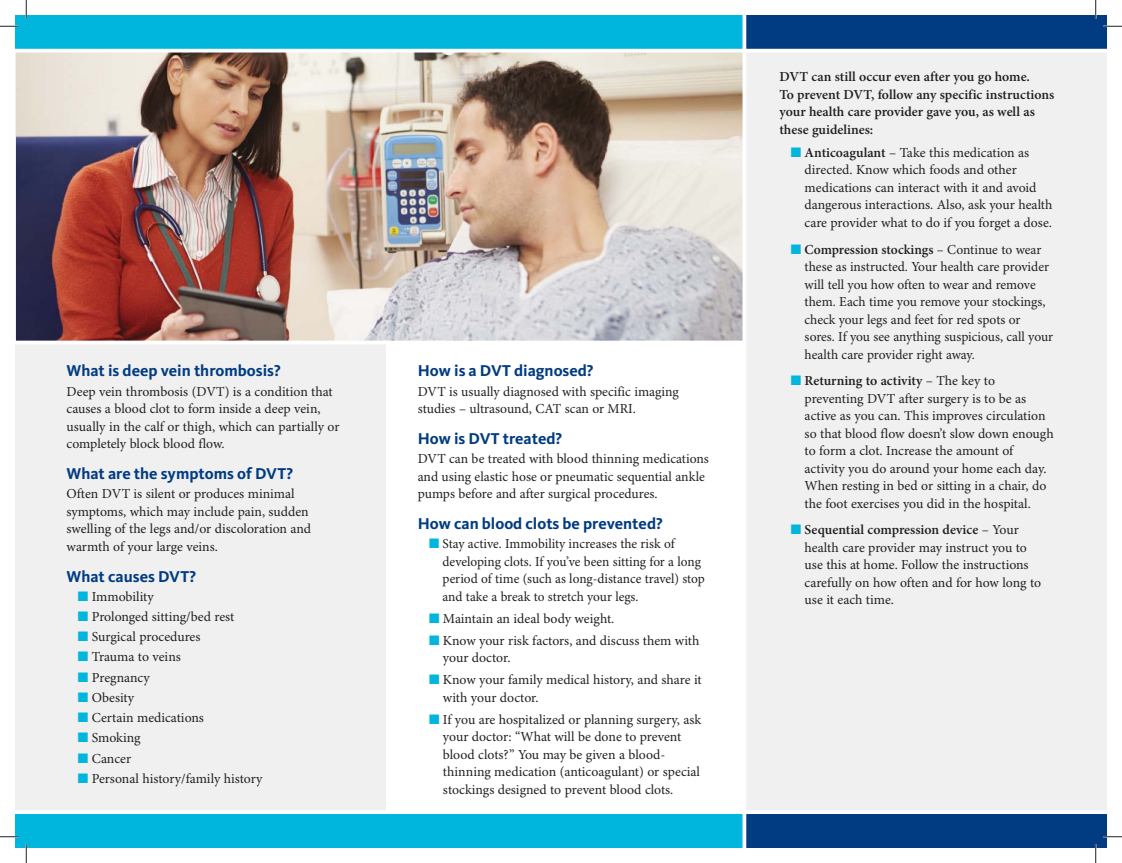
<style>
.page{position:relative;width:1122px;height:863px;background:#fff}
.page>*{position:absolute;margin:0;border:0;box-sizing:border-box;transform-origin:0 0}
.t1{font:16.25px "BC Kievit OT Bold";color:#013b82}
.t2{font:13.75px/17.5px "Minion Pro";color:#231f20}
.t3{font:600 13.75px/17.5px "Minion Pro";color:#231f20}
.s1{font-weight:600}
</style>
<div class="page">
<div style="left:15px;top:50px;width:370px;height:761px;background:#f0f0f0"></div>
<div style="left:744px;top:50px;width:362px;height:762px;background:#f0f0f0"></div>
<img style="left:17px;top:52px;width:725px;height:288px">
<div style="left:744px;top:15px;width:362px;height:36px;background:#013b82"></div>
<div style="left:15px;top:15px;width:729px;height:35px;background:#00b6dd"></div>
<div style="left:744px;top:811px;width:362px;height:37px;background:#013b82"></div>
<div style="left:15px;top:811px;width:729px;height:37px;background:#00b6dd"></div>
<hr style="left:15px;top:49px;width:1091px;height:3px;background:#fff">
<svg style="left:15px;top:340px;width:727px;height:4px;fill:#fff"></svg>
<hr style="left:15px;top:810px;width:1091px;height:4px;background:#fff">
<hr style="left:742px;top:15px;width:4px;height:833px;background:#fff">
<svg style="left:0;top:25px;width:19px;height:2px"></svg>
<svg style="left:1103px;top:25px;width:18px;height:2px"></svg>
<svg style="left:0;top:835px;width:19px;height:2px"></svg>
<svg style="left:1103px;top:835px;width:18px;height:2px"></svg>
<svg style="left:25px;top:0;width:2px;height:19px"></svg>
<svg style="left:25px;top:844px;width:2px;height:18px"></svg>
<svg style="left:1094px;top:0;width:2px;height:19px"></svg>
<svg style="left:1094px;top:844px;width:2px;height:18px"></svg>
<p class="t1" style="left:67px;top:364px;width:216px">What is deep vein thrombosis?</p>
<p class="t2" style="left:67px;top:383px;width:274px">Deep vein thrombosis (DVT) is a condition that causes a blood clot to form inside a deep vein, usually in the calf or thigh, which can partially or completely block blood flow.</p>
<p class="t1" style="left:67px;top:467px;width:228px">What are the symptoms of DVT?</p>
<p class="t2" style="left:67px;top:486px;width:246px">Often DVT is silent or produces minimal symptoms, which may include pain, sudden swelling of the legs and/or discoloration and warmth of your large veins.</p>
<p class="t1" style="left:67px;top:570px;width:131px">What causes DVT?</p>
<p class="t2" style="left:92px;top:587px;width:172px;line-height:20.2px">Immobility<br>Prolonged sitting/bed rest<br>Surgical procedures<br>Trauma to veins<br>Pregnancy<br>Obesity<br>Certain medications<br>Smoking<br>Cancer<br>Personal history/family history</p>
<p class="t1" style="left:418px;top:364px;width:177px">How is a DVT diagnosed?</p>
<p class="t2" style="left:418px;top:383px;width:262px">DVT is usually diagnosed with specific imaging studies – ultrasound, CAT scan or MRI.</p>
<p class="t1" style="left:418px;top:432px;width:146px">How is DVT treated?</p>
<p class="t2" style="left:418px;top:451px;width:292px">DVT can be treated with blood thinning medications and using elastic hose or pneumatic sequential ankle pumps before and after surgical procedures.</p>
<p class="t1" style="left:418px;top:517px;width:246px">How can blood clots be prevented?</p>
<p class="t2" style="left:442px;top:536px;width:264px">Stay active. Immobility increases the risk of developing clots. If you’ve been sitting for a long period of time (such as long-distance travel) stop and take a break to stretch your legs.</p>
<p class="t2" style="left:443px;top:608px;width:258px;line-height:22px">Maintain an ideal body weight.<br>Know your risk factors, and discuss them with</p>
<p class="t2" style="left:443px;top:648px;width:260px;line-height:22px">your doctor.<br>Know your family medical history, and share it</p>
<p class="t2" style="left:443px;top:687px;width:260px;line-height:22px">with your doctor.<br>If you are hospitalized or planning surgery, ask</p>
<p class="t2" style="left:443px;top:729px;width:258px">your doctor: “What will be done to prevent blood clots?” You may be given a blood&shy;thinning medication (anticoagulant) or special stockings designed to prevent blood clots.</p>
<p class="t3" style="left:779px;top:69px;width:276px">DVT can still occur even after you go home.<br>To prevent DVT, follow any specific instructions your health care provider gave you, as well as these guidelines:</p>
<p class="t2" style="left:804px;top:145px;width:249px"><span class="s1">Anticoagulant</span> – Take this medication as directed. Know which foods and other medications can interact with it and avoid dangerous interactions. Also, ask your health care provider what to do if you forget a dose.</p>
<p class="t2" style="left:804px;top:241px;width:250px"><span class="s1">Compression stockings</span> – Continue to wear these as instructed. Your health care provider will tell you how often to wear and remove them. Each time you remove your stockings, check your legs and feet for red spots or sores. If you see anything suspicious, call your health care provider right away.</p>
<p class="t2" style="left:804px;top:373px;width:251px"><span class="s1">Returning to activity</span> – The key to preventing DVT after surgery is to be as active as you can. This improves circulation so that blood flow doesn’t slow down enough to form a clot. Increase the amount of activity you do around your home each day.<br>When resting in bed or sitting in a chair, do the foot exercises you did in the hospital.</p>
<p class="t2" style="left:804px;top:522px;width:238px"><span class="s1">Sequential compression device</span> – Your health care provider may instruct you to use this at home. Follow the instructions carefully on how often and for how long to use it each time.</p>
</div>
